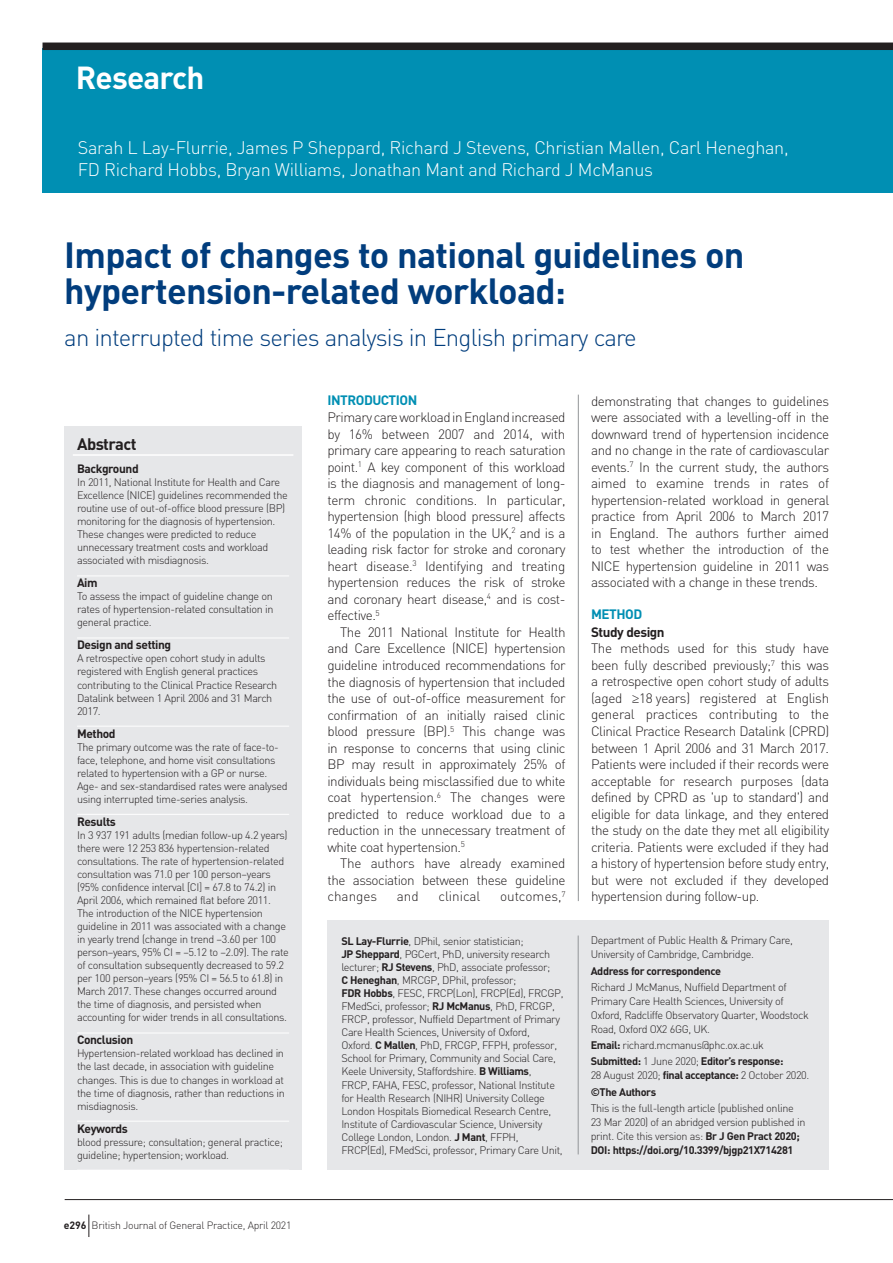
<style>
.page{position:relative;width:893px;height:1263px;background:#fff}
.page>*{position:absolute;margin:0;border:0;box-sizing:border-box;transform-origin:0 0}
.t1{font:700 36px/36px "DIN";letter-spacing:-.02em;color:#013d7d}
.t2{font:700 31.5px "DIN";letter-spacing:-.025em;color:#fff}
.t3{font:300 24px "DIN";letter-spacing:-.035em;color:#013d7d}
.t4{font:300 18px/21px "DIN";letter-spacing:-.015em;color:#fff}
.t5{font:700 16.5px "DIN";letter-spacing:-.035em;color:#231f20}
.t6{font:300 13.5px/16.5px "DIN";letter-spacing:-.035em;color:#231f20;text-align:justify}
.t7{font:700 13.5px "DIN";letter-spacing:-.035em;color:#008fb3}
.t8{font:300 13.5px "DIN";color:#231f20}
.t9{font:700 13.5px "DIN";letter-spacing:-.035em;color:#231f20}
.t10{font:700 12px "DIN";letter-spacing:-.035em;color:#231f20}
.t11{font:300 10.8px/13px "DIN";letter-spacing:-.035em;color:#231f20}
.t12{font:700 10.8px/16.2px "DIN";letter-spacing:-.035em;color:#231f20}
.t13{font:300 10.5px "DIN";letter-spacing:-.025em;color:#231f20}
.s1{font-weight:700}
.s2{font-family:"Helvetica"}
.s3{font-weight:300}
</style>
<div class="page">
<div style="left:43px;top:48px;width:850px;height:144px;background:#008fb3"></div>
<div style="left:43px;top:43px;width:850px;height:7px;background:#231f20"></div>
<hr style="left:578px;top:395px;width:1px;height:506px;background:#939598">
<div style="left:64px;top:426px;width:238px;height:743px;background:#e6e7e9"></div>
<hr style="left:73px;top:454px;width:220px;height:2px;background:#fff">
<hr style="left:77px;top:575px;width:212px;height:1px;background:#fff">
<hr style="left:77px;top:638px;width:212px;height:1px;background:#fff">
<hr style="left:77px;top:726px;width:212px;height:1px;background:#fff">
<hr style="left:77px;top:814px;width:212px;height:1px;background:#fff">
<hr style="left:77px;top:1032px;width:212px;height:1px;background:#fff">
<hr style="left:77px;top:1121px;width:212px;height:1px;background:#fff">
<div style="left:327px;top:920px;width:502px;height:249px;background:#e6e7e9"></div>
<hr style="left:578px;top:935px;width:1px;height:219px;background:#939598">
<svg style="left:88px;top:1214px;width:1px;height:23px"></svg>
<hr style="left:65px;top:1199px;width:828px;height:1px;background:#231f20">
<h2 class="t2" style="left:76px;top:57px;width:130px">Research</h2>
<h3 class="t4" style="left:78px;top:137px;width:712px">Sarah L Lay-Flurrie, James P Sheppard, Richard J Stevens, Christian Mallen, Carl Heneghan,<br>FD Richard Hobbs, Bryan Williams, Jonathan Mant and Richard J McManus</h3>
<h1 class="t1" style="left:64px;top:235px;width:682px">Impact of changes to national guidelines on hypertension-related workload:</h1>
<h3 class="t3" style="left:64px;top:323px;width:574px">an interrupted time series analysis in English primary care</h3>
<h3 class="t5" style="left:77px;top:433px;width:61px">Abstract</h3>
<p class="t10" style="left:77px;top:461px;width:63px">Background</p>
<p class="t11" style="left:77px;top:476px;width:212px">In 2011, National Institute for Health and Care Excellence (NICE) guidelines recommended the routine use of out-of-office blood pressure (BP) monitoring for the diagnosis of hypertension.<br>These changes were predicted to reduce unnecessary treatment costs and workload associated with misdiagnosis.</p>
<p class="t10" style="left:77px;top:575px;width:22px">Aim</p>
<p class="t11" style="left:77px;top:590px;width:198px;text-align:justify">To assess the impact of guideline change on rates of hypertension-related consultation in general practice.</p>
<p class="t10" style="left:77px;top:637px;width:96px">Design and setting</p>
<p class="t11" style="left:77px;top:652px;width:202px">A retrospective open cohort study in adults registered with English general practices contributing to the Clinical Practice Research Datalink between 1 April 2006 and 31 March 2017.</p>
<p class="t10" style="left:77px;top:725px;width:40px">Method</p>
<p class="t11" style="left:77px;top:740px;width:212px">The primary outcome was the rate of face-to&shy;face, telephone, and home visit consultations related to hypertension with a GP or nurse.<br>Age- and sex-standardised rates were analysed using interrupted time-series analysis.</p>
<p class="t10" style="left:77px;top:813px;width:40px">Results</p>
<p class="t11" style="left:77px;top:828px;width:213px">In 3 937 191 adults (median follow-up 4.2 years) there were 12 253 836 hypertension-related consultations. The rate of hypertension-related consultation was 71.0 per 100 person–years (95% confidence interval [CI] = 67.8 to 74.2) in April 2006, which remained flat before 2011.<br>The introduction of the NICE hypertension guideline in 2011 was associated with a change in yearly trend (change in trend –3.60 per 100 person–years, 95% CI = –5.12 to –2.09). The rate of consultation subsequently decreased to 59.2 per 100 person–years (95% CI = 56.5 to 61.8) in March 2017. These changes occurred around the time of diagnosis, and persisted when accounting for wider trends in all consultations.</p>
<p class="t10" style="left:77px;top:1032px;width:58px">Conclusion</p>
<p class="t11" style="left:77px;top:1047px;width:209px">Hypertension-related workload has declined in the last decade, in association with guideline changes. This is due to changes in workload at the time of diagnosis, rather than reductions in misdiagnosis.</p>
<p class="t10" style="left:77px;top:1120px;width:52px">Keywords</p>
<p class="t11" style="left:77px;top:1135px;width:207px">blood pressure; consultation; general practice; guideline; hypertension; workload.</p>
<p class="t13" style="left:64px;top:1219px;width:229px"><span class="s1">e296</span> British Journal of General Practice, April 2021</p>
<p class="t7" style="left:327px;top:391px;width:91px">INTRODUCTION</p>
<p class="t6" style="left:327px;top:409px;width:240px">Primary care workload in England increased by 16% between 2007 and 2014, with primary care appearing to reach saturation point.<sup>1</sup> A key component of this workload is the diagnosis and management of long&shy;term chronic conditions. In particular, hypertension (high blood pressure) affects 14% of the population in the UK,<sup>2</sup> and is a leading risk factor for stroke and coronary heart disease.<sup>3</sup> Identifying and treating hypertension reduces the risk of stroke and coronary heart disease,<sup>4</sup> and is cost&shy;effective.<sup>5</sup></p>
<p class="t6" style="left:327px;top:624px;width:240px;text-indent:13px">The 2011 National Institute for Health and Care Excellence (NICE) hypertension guideline introduced recommendations for the diagnosis of hypertension that included the use of out-of-office measurement for confirmation of an initially raised clinic blood pressure (BP).<sup>5</sup> This change was in response to concerns that using clinic BP may result in approximately 25% of individuals being misclassified due to white coat hypertension.<sup>6</sup> The changes were predicted to reduce workload due to a reduction in the unnecessary treatment of white coat hypertension.<sup>5</sup></p>
<p class="t6" style="left:327px;top:855px;width:240px;text-indent:13px">The authors have already examined the association between these guideline changes</p>
<p class="t6" style="left:397px;top:888px;width:23px">and</p>
<p class="t8" style="left:438px;top:888px;width:43px">clinical</p>
<p class="t8" style="left:500px;top:888px;width:67px">outcomes,<sup>7</sup></p>
<p class="t6" style="left:591px;top:392px;width:240px">demonstrating that changes to guidelines were associated with a levelling-off in the downward trend of hypertension incidence and no change in the rate of cardiovascular events.<sup>7</sup> In the current study, the authors aimed to examine trends in rates of hypertension-related workload in general practice from April 2006 to March 2017 in England. The authors further aimed to test whether the introduction of the NICE hypertension guideline in 2011 was associated with a change in these trends.</p>
<p class="t7" style="left:591px;top:605px;width:53px">METHOD</p>
<p class="t9" style="left:591px;top:623px;width:75px">Study design</p>
<p class="t6" style="left:591px;top:640px;width:240px">The methods used for this study have been fully described previously;<sup>7</sup> this was a retrospective open cohort study of adults (aged <span class="s2">≥</span>18 years) registered at English general practices contributing to the Clinical Practice Research Datalink (CPRD) between 1 April 2006 and 31 March 2017.<br>Patients were included if their records were acceptable for research purposes (data defined by CPRD as 'up to standard') and eligible for data linkage, and they entered the study on the date they met all eligibility criteria. Patients were excluded if they had a history of hypertension before study entry, but were not excluded if they developed hypertension during follow-up.</p>
<p class="t11" style="left:341px;top:934px;width:224px"><span class="s1">SL Lay-Flurrie</span>, DPhil, senior statistician;<br><span class="s1">JP Sheppard</span>, PGCert, PhD, university research lecturer; <span class="s1">RJ Stevens</span>, PhD, associate professor;<br><span class="s1">C Heneghan</span>, MRCGP, DPhil, professor;<br><span class="s1">FDR Hobbs</span>, FESC, FRCP(Lon), FRCP(Ed), FRCGP, FMedSci, professor; <span class="s1">RJ McManus</span>, PhD, FRCGP, FRCP, professor, Nuffield Department of Primary Care Health Sciences, University of Oxford, Oxford. <span class="s1">C Mallen</span>, PhD, FRCGP, FFPH, professor, School for Primary, Community and Social Care, Keele University, Staffordshire. <span class="s1">B Williams</span>,<br>FRCP, FAHA, FESC, professor, National Institute for Health Research (NIHR) University College London Hospitals Biomedical Research Centre, Institute of Cardiovascular Science, University College London, London. <span class="s1">J Mant</span>, FFPH, FRCP(Ed), FMedSci, professor, Primary Care Unit,</p>
<p class="t11" style="left:591px;top:933px;width:204px;line-height:14.1px">Department of Public Health &amp; Primary Care,<br>University of Cambridge, Cambridge.</p>
<p class="t12" style="left:591px;top:962px;width:132px">Address for correspondence</p>
<p class="t11" style="left:591px;top:980px;width:220px;line-height:14.1px">Richard J McManus, Nuffield Department of Primary Care Health Sciences, University of Oxford, Radcliffe Observatory Quarter, Woodstock Road, Oxford OX2 6GG, UK.</p>
<p class="t11" style="left:591px;top:1037px;width:194px;line-height:16.2px"><span class="s1">Email:</span> richard.mcmanus@phc.ox.ac.uk<br><span class="s1">Submitted:</span> 1 June 2020; <span class="s1">Editor’s response:</span></p>
<p class="t12" style="left:591px;top:1067px;width:220px"><span class="s3">28 August 2020;</span> final acceptance: <span class="s3">2 October 2020. </span>©The Authors</p>
<p class="t11" style="left:591px;top:1101px;width:216px;line-height:14.1px">This is the full-length article (published online 23 Mar 2020) of an abridged version published in print. Cite this version as: <span class="s1">Br J Gen Pract 2020; DOI: https://doi.org/10.3399/bjgp21X714281</span></p>
</div>
